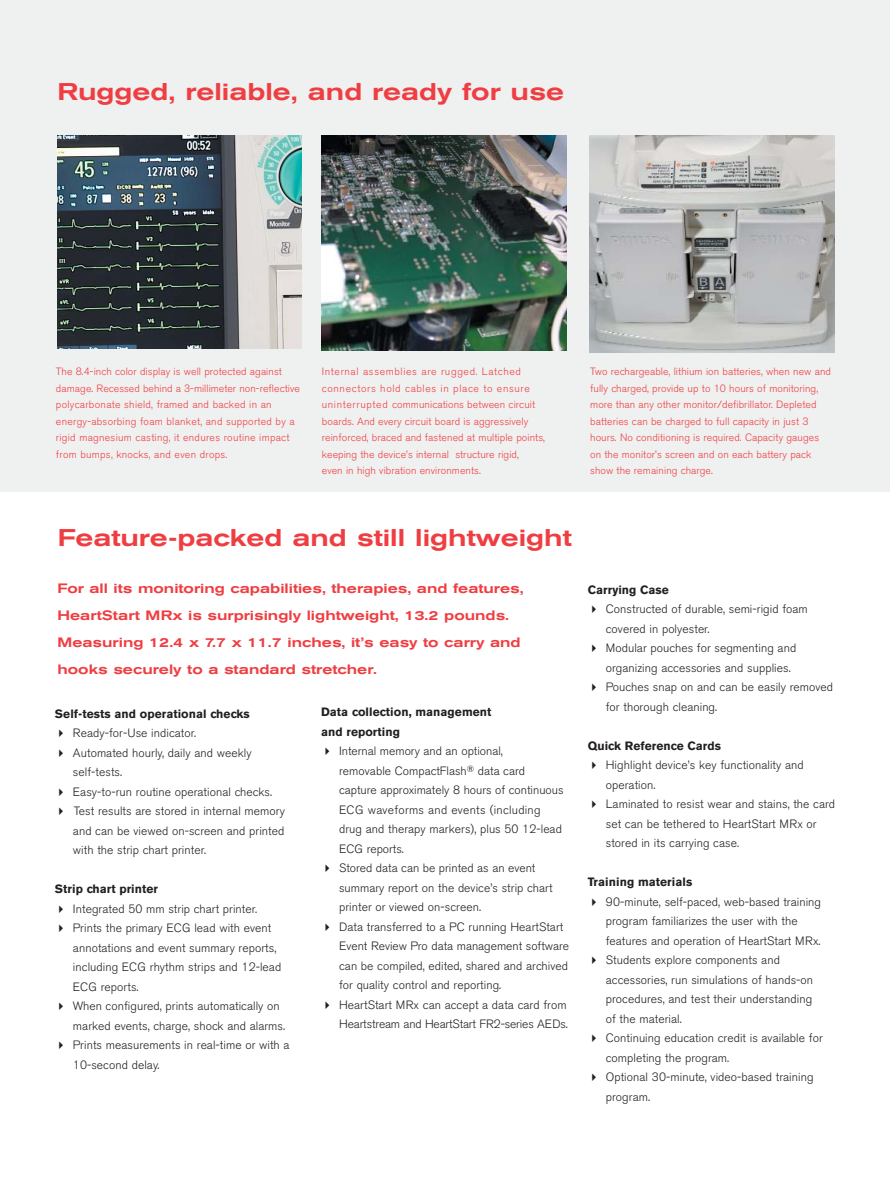
<style>
.page{position:relative;width:890px;height:1188px;background:#fff}
.page>*{position:absolute;margin:0;border:0;box-sizing:border-box;transform-origin:0 0}
.t1{font:500 expanded 24px "Akzidenz Grotesk BE";color:#ef3e42}
.t2{font:500 expanded 13.5px/27px "Akzidenz Grotesk BE";color:#ef3e42}
.t3{font:300 12px/19.5px "Akzidenz Grotesk BE";letter-spacing:.005em;color:#231f20}
.t4{font:700 12px/19.5px "Akzidenz Grotesk BE";letter-spacing:.005em;color:#231f20}
.t5{font:300 10.5px/16.5px "Akzidenz Grotesk BE";letter-spacing:.005em;color:#ef3e42}
.t6{font:300 10.5px/16.5px "Akzidenz Grotesk BE";letter-spacing:.025em;color:#ef3e42}
</style>
<div class="page">
<div style="left:0;top:0;width:890px;height:492px;background:#eff0f0"></div>
<img style="left:57px;top:135px;width:245px;height:213px">
<img style="left:322px;top:135px;width:244px;height:216px">
<img style="left:589px;top:135px;width:245px;height:218px">
<h1 class="t1" style="left:58px;top:83px;width:508px">Rugged, reliable, and ready for use</h1>
<p class="t6" style="left:56px;top:365px;width:246px">The 8.4-inch color display is well protected against damage. Recessed behind a 3-millimeter non-reflective polycarbonate shield, framed and backed in an energy-absorbing foam blanket, and supported by a rigid magnesium casting, it endures routine impact from bumps, knocks, and even drops.</p>
<p class="t5" style="left:322px;top:365px;width:225px">Internal assemblies are rugged. Latched connectors hold cables in place to ensure uninterrupted communications between circuit boards. And every circuit board is aggressively reinforced, braced and fastened at multiple points, keeping the device’s internal structure rigid,<br>even in high vibration environments.</p>
<p class="t5" style="left:590px;top:365px;width:242px">Two rechargeable, lithium ion batteries, when new and fully charged, provide up to 10 hours of monitoring, more than any other monitor/defibrillator. Depleted batteries can be charged to full capacity in just 3 hours. No conditioning is required. Capacity gauges on the monitor’s screen and on each battery pack show the remaining charge.</p>
<h1 class="t1" style="left:58px;top:529px;width:515px">Feature-packed and still lightweight</h1>
<p class="t2" style="left:57px;top:576px;width:468px">For all its monitoring capabilities, therapies, and features, HeartStart MRx is surprisingly lightweight, 13.2 pounds.<br>Measuring 12.4 x 7.7 x 11.7 inches, it’s easy to carry and hooks securely to a standard stretcher.</p>
<p class="t4" style="left:55px;top:705px;width:196px">Self-tests and operational checks</p>
<p class="t3" style="left:73px;top:725px;width:213px">Ready-for-Use indicator.<br>Automated hourly, daily and weekly self-tests.<br>Easy-to-run routine operational checks.<br>Test results are stored in internal memory and can be viewed on-screen and printed with the strip chart printer.</p>
<p class="t4" style="left:55px;top:880px;width:105px">Strip chart printer</p>
<p class="t3" style="left:73px;top:900px;width:218px">Integrated 50 mm strip chart printer.<br>Prints the primary ECG lead with event annotations and event summary reports, including ECG rhythm strips and 12-lead ECG reports.<br>When configured, prints automatically on marked events, charge, shock and alarms.<br>Prints measurements in real-time or with a 10-second delay.</p>
<p class="t4" style="left:321px;top:703px;width:172px">Data collection, management and reporting</p>
<p class="t3" style="left:339px;top:743px;width:232px">Internal memory and an optional,<br>removable CompactFlash<sup>®</sup> data card<br>capture approximately 8 hours of continuous ECG waveforms and events (including<br>drug and therapy markers), plus 50 12-lead ECG reports.<br>Stored data can be printed as an event summary report on the device’s strip chart printer or viewed on-screen.<br>Data transferred to a PC running HeartStart Event Review Pro data management software can be compiled, edited, shared and archived for quality control and reporting.<br>HeartStart MRx can accept a data card from Heartstream and HeartStart FR2-series AEDs.</p>
<p class="t4" style="left:588px;top:581px;width:83px">Carrying Case</p>
<p class="t3" style="left:606px;top:601px;width:229px">Constructed of durable, semi-rigid foam covered in polyester.<br>Modular pouches for segmenting and organizing accessories and supplies.<br>Pouches snap on and can be easily removed for thorough cleaning.</p>
<p class="t4" style="left:588px;top:737px;width:135px">Quick Reference Cards</p>
<p class="t3" style="left:606px;top:757px;width:231px">Highlight device’s key functionality and operation.<br>Laminated to resist wear and stains, the card set can be tethered to HeartStart MRx or stored in its carrying case.</p>
<p class="t4" style="left:588px;top:873px;width:106px">Training materials</p>
<p class="t3" style="left:606px;top:893px;width:218px">90-minute, self-paced, web-based training program familiarizes the user with the features and operation of HeartStart MRx.<br>Students explore components and accessories, run simulations of hands-on procedures, and test their understanding of the material.<br>Continuing education credit is available for completing the program.<br>Optional 30-minute, video-based training program.</p>
</div>
